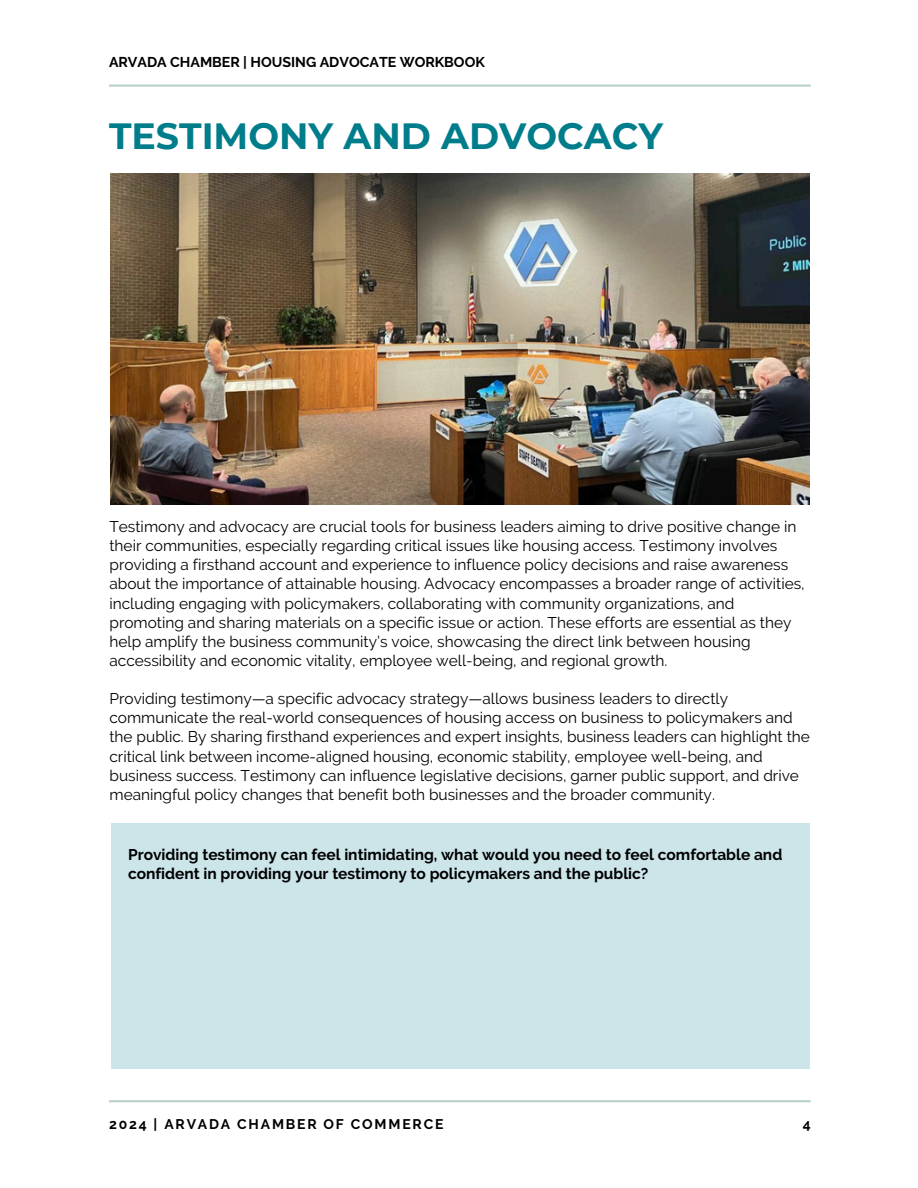
<style>
.page{position:relative;width:918px;height:1188px;background:#fff}
.page>*{position:absolute;margin:0;border:0;box-sizing:border-box;transform-origin:0 0}
.t1{font:700 36.45px "Montserrat";color:#007d8b}
.t2{font:15.45px/19.2px "Raleway";color:#000001}
.t3{font:700 15.45px/19.2px "Raleway";color:#000001}
.t4{font:700 14.25px "Raleway";color:#000001}
.t5{font:700 13.95px "Raleway";letter-spacing:.13em;color:#000001}
</style>
<div class="page">
<hr style="left:109px;top:84px;width:702px;height:3px;background:#bcd2cb">
<hr style="left:109px;top:1100px;width:702px;height:2px;background:#bcd2cb">
<div style="left:111px;top:824px;width:699px;height:245px;background:#cce5e9"></div>
<img style="left:111px;top:174px;width:698px;height:331px">
<p class="t4" style="left:109px;top:53px;width:377px">ARVADA CHAMBER | HOUSING ADVOCATE WORKBOOK</p>
<h1 class="t1" style="left:109px;top:114px;width:556px">TESTIMONY AND ADVOCACY</h1>
<h4 class="t2" style="left:109px;top:517px;width:697px">Testimony and advocacy are crucial tools for business leaders aiming to drive positive change in their communities, especially regarding critical issues like housing access. Testimony involves providing a firsthand account and experience to influence policy decisions and raise awareness about the importance of attainable housing. Advocacy encompasses a broader range of activities, including engaging with policymakers, collaborating with community organizations, and promoting and sharing materials on a specific issue or action. These efforts are essential as they help amplify the business community’s voice, showcasing the direct link between housing accessibility and economic vitality, employee well-being, and regional growth.</h4>
<h4 class="t2" style="left:109px;top:689px;width:702px">Providing testimony—a specific advocacy strategy—allows business leaders to directly communicate the real-world consequences of housing access on business to policymakers and the public. By sharing firsthand experiences and expert insights, business leaders can highlight the critical link between income-aligned housing, economic stability, employee well-being, and business success. Testimony can influence legislative decisions, garner public support, and drive meaningful policy changes that benefit both businesses and the broader community.</h4>
<p class="t3" style="left:128px;top:845px;width:656px">Providing testimony can feel intimidating, what would you need to feel comfortable and confident in providing your testimony to policymakers and the public?</p>
<h3 class="t5" style="left:109px;top:1116px;width:336px">2024 | ARVADA CHAMBER OF COMMERCE</h3>
<p class="t5" style="left:803px;top:1116px;width:9px">4</p>
</div>
